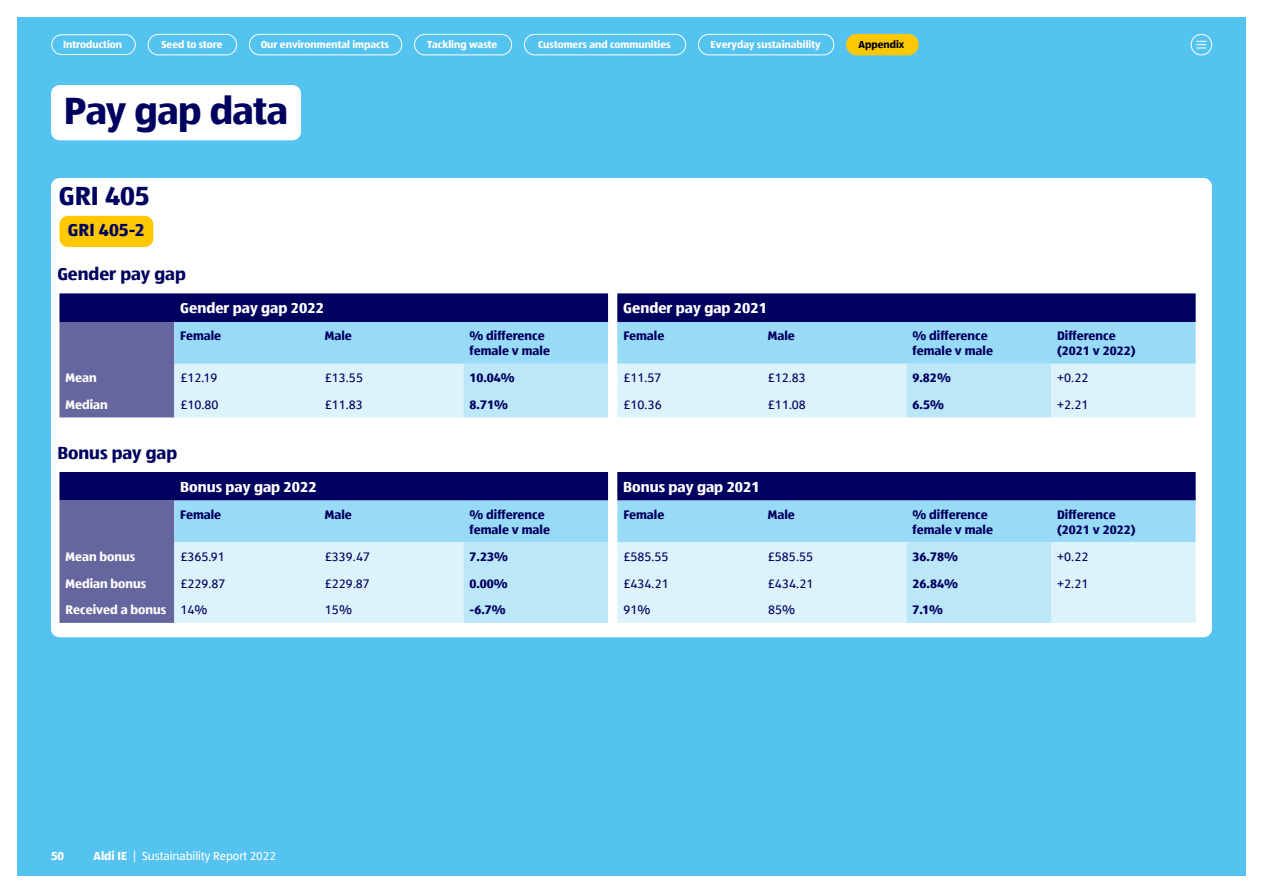
<style>
.page{position:relative;width:1263px;height:893px;background:#fff}
.page>*{position:absolute;margin:0;border:0;box-sizing:border-box;transform-origin:0 0}
.t1{font:700 39px "ALDISUED Office";letter-spacing:-.015em;color:#00005f}
.t2{font:700 27px "ALDISUED Office";color:#00005f}
.t3{font:700 18px "ALDISUED Office";color:#00005f}
.t4{font:700 15px "ALDISUED Office";color:#fff}
.t5{font:700 12.75px/15px "ALDISUED Office";color:#00005f}
.t6{font:12.75px "ALDISUED Office";color:#00005f}
.t7{font:700 12.75px "ALDISUED Office";color:#fff}
.t8{font:12px "ALDISUED Office";color:#fff}
.t9{font:700 12px "ALDISUED Office";color:#fff}
.t10{font:700 10.5px "ALDISUED Office";color:#fff}
.t11{font:700 10.5px "ALDISUED Office";color:#000}
.s1{font-weight:400;color:#00005f}
.s2{font-weight:700}
</style>
<div class="page">
<div style="left:17px;top:17px;width:1229px;height:859px;background:#55c3f0"></div>
<div style="left:51px;top:178px;width:1161px;height:459px;background:#fff;border-radius:9px"></div>
<div style="left:51px;top:85px;width:250px;height:55px;background:#fff;border-radius:9px"></div>
<div style="left:59px;top:216px;width:94px;height:31px;background:#ffc800;border-radius:9px"></div>
<svg style="left:59px;top:293px;width:1137px;height:124px;background:#89a8ce"></svg>
<svg style="left:59px;top:472px;width:1137px;height:151px;background:#5b7ab2"></svg>
<div style="left:174px;top:542px;width:1022px;height:81px;background:#ddf3fc"></div>
<svg style="left:463px;top:542px;width:588px;height:81px;background:#ccedfa"></svg>
<div style="left:51px;top:34px;width:85px;height:21px;border:1px solid #fff;border-radius:10px"></div>
<div style="left:414px;top:34px;width:98px;height:21px;border:1px solid #fff;border-radius:10px"></div>
<div style="left:847px;top:34px;width:71px;height:21px;background:#ffc800;border-radius:10px"></div>
<div style="left:846px;top:34px;width:72px;height:21px;border:1px solid #ffc800;border-radius:10px"></div>
<div style="left:249px;top:34px;width:153px;height:21px;border:1px solid #fff;border-radius:10px"></div>
<div style="left:524px;top:34px;width:162px;height:21px;border:1px solid #fff;border-radius:10px"></div>
<div style="left:698px;top:34px;width:136px;height:21px;border:1px solid #fff;border-radius:10px"></div>
<div style="left:148px;top:34px;width:89px;height:21px;border:1px solid #fff;border-radius:10px"></div>
<div style="left:1191px;top:34px;width:21px;height:21px;border:1px solid #fff;border-radius:50%"></div>
<svg style="left:1196px;top:41px;width:10px;height:8px"></svg>
<p class="t10" style="left:63px;top:37px;width:60px">Introduction</p>
<p class="t10" style="left:161px;top:37px;width:63px">Seed to store</p>
<p class="t10" style="left:261px;top:37px;width:130px">Our environmental impacts</p>
<p class="t10" style="left:427px;top:37px;width:72px">Tackling waste</p>
<p class="t10" style="left:538px;top:37px;width:134px">Customers and communities</p>
<p class="t10" style="left:711px;top:37px;width:111px">Everyday sustainability</p>
<p class="t11" style="left:858px;top:37px;width:47px">Appendix</p>
<h1 class="t1" style="left:64px;top:84px;width:226px">Pay gap data</h1>
<h2 class="t2" style="left:59px;top:178px;width:92px">GRI 405</h2>
<h3 class="t3" style="left:68px;top:218px;width:78px">GRI 405-2</h3>
<h3 class="t3" style="left:57px;top:262px;width:130px">Gender pay gap</h3>
<p class="t4" style="left:180px;top:298px;width:145px">Gender pay gap 2022</p>
<p class="t4" style="left:623px;top:298px;width:145px">Gender pay gap 2021</p>
<p class="t5" style="left:180px;top:328px;width:42px">Female</p>
<p class="t5" style="left:325px;top:328px;width:28px">Male</p>
<p class="t5" style="left:469px;top:328px;width:82px">% difference female v male</p>
<p class="t5" style="left:623px;top:328px;width:42px">Female</p>
<p class="t5" style="left:768px;top:328px;width:28px">Male</p>
<p class="t5" style="left:912px;top:328px;width:82px">% difference female v male</p>
<p class="t5" style="left:1057px;top:328px;width:80px">Difference (2021 v 2022)</p>
<p class="t7" style="left:66px;top:369px;width:33px">Mean</p>
<p class="t6" style="left:180px;top:370px;width:39px">£12.19</p>
<p class="t6" style="left:325px;top:370px;width:40px">£13.55</p>
<p class="t5" style="left:469px;top:370px;width:47px">10.04%</p>
<p class="t6" style="left:623px;top:370px;width:40px">£11.57</p>
<p class="t6" style="left:768px;top:370px;width:39px">£12.83</p>
<p class="t5" style="left:912px;top:370px;width:40px">9.82%</p>
<p class="t6" style="left:1057px;top:370px;width:33px">+0.22</p>
<p class="t7" style="left:66px;top:396px;width:44px">Median</p>
<p class="t6" style="left:180px;top:396px;width:39px">£10.80</p>
<p class="t6" style="left:325px;top:396px;width:39px">£11.83</p>
<p class="t5" style="left:469px;top:397px;width:40px">8.71%</p>
<p class="t6" style="left:623px;top:396px;width:40px">£10.36</p>
<p class="t6" style="left:768px;top:396px;width:39px">£11.08</p>
<p class="t5" style="left:912px;top:397px;width:33px">6.5%</p>
<p class="t6" style="left:1057px;top:396px;width:33px">+2.21</p>
<h3 class="t3" style="left:57px;top:440px;width:121px">Bonus pay gap</h3>
<p class="t4" style="left:180px;top:477px;width:138px">Bonus pay gap 2022</p>
<p class="t4" style="left:623px;top:477px;width:138px">Bonus pay gap 2021</p>
<p class="t5" style="left:180px;top:507px;width:42px">Female</p>
<p class="t5" style="left:325px;top:507px;width:28px">Male</p>
<p class="t5" style="left:469px;top:507px;width:82px">% difference female v male</p>
<p class="t5" style="left:623px;top:507px;width:42px">Female</p>
<p class="t5" style="left:768px;top:507px;width:28px">Male</p>
<p class="t5" style="left:912px;top:507px;width:82px">% difference female v male</p>
<p class="t5" style="left:1057px;top:507px;width:80px">Difference (2021 v 2022)</p>
<p class="t7" style="left:66px;top:548px;width:71px">Mean bonus</p>
<p class="t6" style="left:180px;top:548px;width:46px">£365.91</p>
<p class="t6" style="left:325px;top:548px;width:47px">£339.47</p>
<p class="t5" style="left:469px;top:548px;width:40px">7.23%</p>
<p class="t6" style="left:623px;top:548px;width:47px">£585.55</p>
<p class="t6" style="left:768px;top:548px;width:47px">£585.55</p>
<p class="t5" style="left:912px;top:548px;width:47px">36.78%</p>
<p class="t6" style="left:1057px;top:548px;width:33px">+0.22</p>
<p class="t7" style="left:66px;top:575px;width:82px">Median bonus</p>
<p class="t6" style="left:180px;top:575px;width:47px">£229.87</p>
<p class="t6" style="left:325px;top:575px;width:47px">£229.87</p>
<p class="t5" style="left:469px;top:575px;width:40px">0.00%</p>
<p class="t6" style="left:623px;top:575px;width:47px">£434.21</p>
<p class="t6" style="left:768px;top:575px;width:47px">£434.21</p>
<p class="t5" style="left:912px;top:575px;width:47px">26.84%</p>
<p class="t6" style="left:1057px;top:575px;width:33px">+2.21</p>
<p class="t7" style="left:66px;top:601px;width:143px">Received a bonus <span class="s1">14%</span></p>
<p class="t6" style="left:325px;top:602px;width:29px">15%</p>
<p class="t5" style="left:470px;top:602px;width:38px">-6.7%</p>
<p class="t6" style="left:623px;top:602px;width:29px">91%</p>
<p class="t6" style="left:768px;top:602px;width:29px">85%</p>
<p class="t5" style="left:912px;top:602px;width:32px">7.1%</p>
<p class="t9" style="left:51px;top:847px;width:15px">50</p>
<p class="t8" style="left:94px;top:848px;width:184px"><span class="s2">Aldi IE</span> | Sustainability Report 2022</p>
</div>
